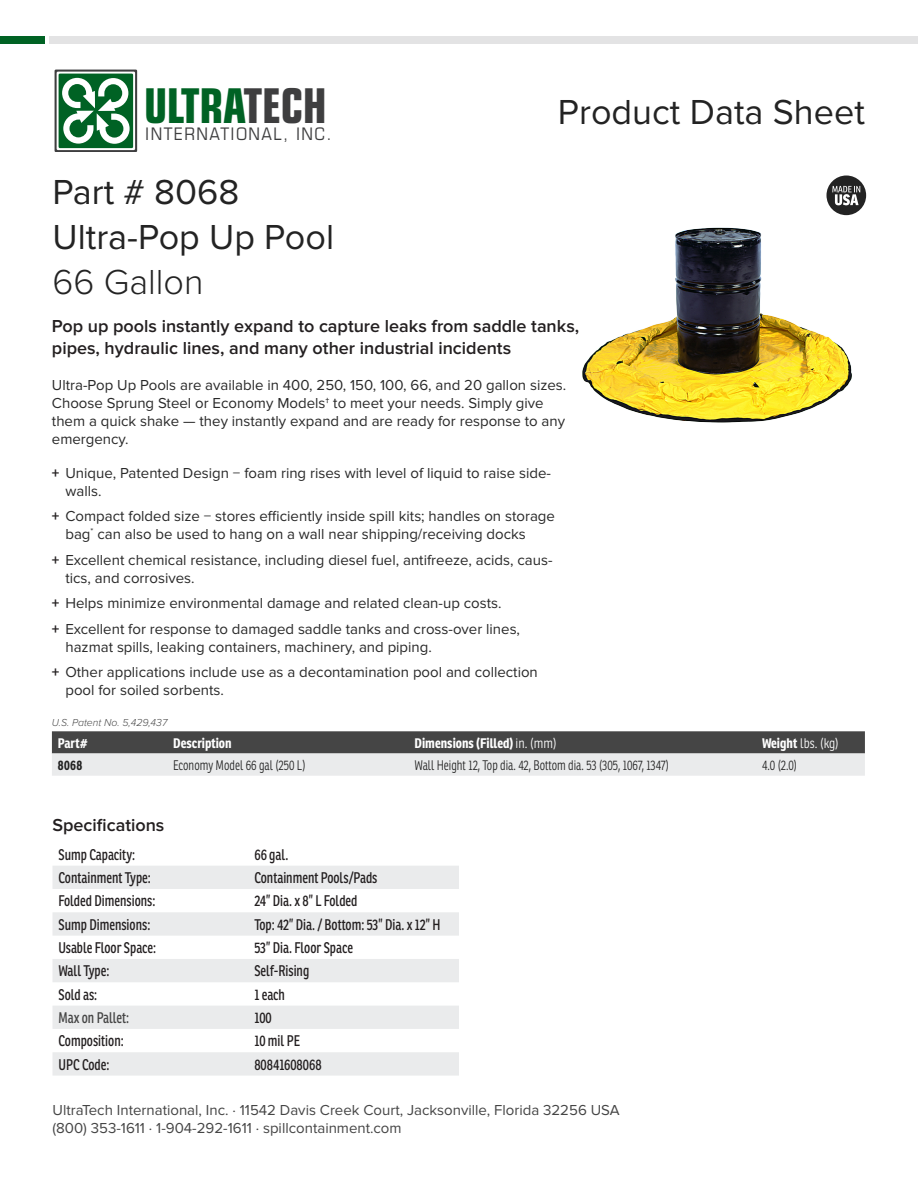
<style>
.page{position:relative;width:918px;height:1188px;background:#fff}
.page>*{position:absolute;margin:0;border:0;box-sizing:border-box;transform-origin:0 0}
.t1{font:700 condensed 48px "Eurostile";letter-spacing:-.005em;color:#006224;scale:.93 1}
.Product_Name{font:36px "Proxima Nova";color:#232323}
.Product_Name-2{font:300 36px "Proxima Nova";color:#232323}
.t2{font:600 18px/21.6px "Proxima Nova";color:#231f20}
.t3{font:condensed 17.25px "Eurostile";letter-spacing:.075em;color:#3e3e3f;scale:1.06 1}
.Bullets{font:15px/18px "Proxima Nova";color:#292929}
.Part_Numbers{font:15px "Ronnia Cond";color:#231f20;scale:.9 1}
.t4{font:15px/18px "Proxima Nova";color:#454545}
.Part_Numbers-2{font:15px "Ronnia Cond";color:#454545;scale:.9 1}
.t5{font:300 13.5px "Ronnia Cond";color:#232323;scale:.9 1}
.t6{font:700 13.5px "Ronnia Cond";color:#fff}
.t7{font:300 13.5px "Ronnia Cond";color:#fff}
.Part_Numbers-3{font:700 13.5px "Ronnia Cond";color:#232323;scale:.9 1}
.t8{font:italic 300 10.5px "Proxima Nova";color:#494949}
.s1{color:#3e3e3f}
.s2{font-weight:700;color:#231f20}
.s3{font-weight:300}
.s4{font-weight:700}
</style>
<div class="page">
<div style="left:49px;top:36px;width:869px;height:8px;background:#e3e3e4"></div>
<div style="left:0;top:36px;width:45px;height:8px;background:#006224"></div>
<div style="left:55px;top:70px;width:82px;height:82px;background:linear-gradient(to right,#4e4e4f,#4f4f50)"></div>
<svg style="left:57px;top:72px;width:78px;height:78px"></svg>
<div style="left:59px;top:74px;width:74px;height:74px;background:#006224"></div>
<svg style="left:62px;top:78px;width:68px;height:66px"></svg>
<svg style="left:52px;top:731px;width:813px;height:45px;background:#999a9a"></svg>
<img style="left:582px;top:215px;width:270px;height:208px">
<svg style="left:826px;top:176px;width:40px;height:39px"></svg>
<svg style="left:52px;top:866px;width:407px;height:210px;fill:#eaebec"></svg>
<p class="t1" style="left:144px;top:76px;width:198px">ULTRA<span class="s1">TECH</span></p>
<p class="t3" style="left:145px;top:123px;width:177px">INTERNATIONAL, INC.</p>
<p class="Product_Name" style="left:52px;top:171px;width:188px">Part # 8068</p>
<p class="Product_Name" style="left:52px;top:217px;width:283px">Ultra-Pop Up Pool</p>
<p class="Product_Name-2" style="left:52px;top:262px;width:153px">66 Gallon</p>
<p class="Product_Name" style="left:558px;top:91px;width:308px">Product Data Sheet</p>
<p class="t2" style="left:52px;top:316px;width:529px">Pop up pools instantly expand to capture leaks from saddle tanks, pipes, hydraulic lines, and many other industrial incidents</p>
<p class="Bullets" style="left:52px;top:376px;width:516px">Ultra-Pop Up Pools are available in 400, 250, 150, 100, 66, and 20 gallon sizes.<br>Choose Sprung Steel or Economy Models† to meet your needs. Simply give them a quick shake — they instantly expand and are ready for response to any emergency.</p>
<p class="Bullets" style="left:65px;top:464px;width:487px;text-indent:-14px"><span class="s2">+</span> Unique, Patented Design − foam ring rises with level of liquid to raise side&shy;walls.</p>
<p class="Bullets" style="left:65px;top:507px;width:491px;text-indent:-14px"><span class="s2">+</span> Compact folded size − stores efficiently inside spill kits; handles on storage bag<sup>*</sup> can also be used to hang on a wall near shipping/receiving docks</p>
<p class="Bullets" style="left:65px;top:551px;width:489px;text-indent:-14px"><span class="s2">+</span> Excellent chemical resistance, including diesel fuel, antifreeze, acids, caus&shy;tics, and corrosives.</p>
<p class="Bullets" style="left:52px;top:594px;width:451px"><span class="s2">+</span> Helps minimize environmental damage and related clean-up costs.</p>
<p class="Bullets" style="left:65px;top:620px;width:456px;text-indent:-14px"><span class="s2">+</span> Excellent for response to damaged saddle tanks and cross-over lines, hazmat spills, leaking containers, machinery, and piping.</p>
<p class="Bullets" style="left:65px;top:663px;width:474px;text-indent:-14px"><span class="s2">+</span> Other applications include use as a decontamination pool and collection pool for soiled sorbents.</p>
<p class="t8" style="left:52px;top:716px;width:117px">U.S. Patent No. 5,429,437</p>
<p class="t6" style="left:58px;top:734px;width:31px">Part#</p>
<p class="t6" style="left:173px;top:734px;width:60px">Description</p>
<p class="t6" style="left:415px;top:734px;width:143px">Dimensions (Filled) <span class="s3">in. (mm)</span></p>
<p class="t7" style="left:762px;top:735px;width:78px"><span class="s4">Weight</span> lbs. (kg)</p>
<p class="Part_Numbers-3" style="left:58px;top:756px;width:29px">8068</p>
<p class="t5" style="left:173px;top:757px;width:148px">Economy Model 66 gal (250 L)</p>
<p class="t5" style="left:415px;top:757px;width:284px">Wall Height 12, Top dia. 42, Bottom dia. 53 (305, 1067, 1347)</p>
<p class="t5" style="left:762px;top:757px;width:41px">4.0 (2.0)</p>
<p class="t2" style="left:52px;top:815px;width:113px">Specifications</p>
<p class="Part_Numbers" style="left:58px;top:845px;width:87px">Sump Capacity:</p>
<p class="Part_Numbers" style="left:254px;top:845px;width:39px">66 gal.</p>
<p class="Part_Numbers" style="left:58px;top:868px;width:104px">Containment Type:</p>
<p class="Part_Numbers" style="left:254px;top:868px;width:138px">Containment Pools/Pads</p>
<p class="Part_Numbers" style="left:58px;top:892px;width:109px">Folded Dimensions:</p>
<p class="Part_Numbers" style="left:254px;top:892px;width:116px">24” Dia. x 8” L Folded</p>
<p class="Part_Numbers" style="left:58px;top:915px;width:104px">Sump Dimensions:</p>
<p class="Part_Numbers" style="left:254px;top:915px;width:208px">Top: 42” Dia. / Bottom: 53” Dia. x 12” H</p>
<p class="Part_Numbers" style="left:58px;top:938px;width:110px">Usable Floor Space:</p>
<p class="Part_Numbers" style="left:254px;top:938px;width:111px">53” Dia. Floor Space</p>
<p class="Part_Numbers" style="left:58px;top:962px;width:58px">Wall Type:</p>
<p class="Part_Numbers" style="left:254px;top:962px;width:62px">Self-Rising</p>
<p class="Part_Numbers" style="left:58px;top:985px;width:45px">Sold as:</p>
<p class="Part_Numbers" style="left:254px;top:985px;width:36px">1 each</p>
<p class="Part_Numbers-2" style="left:58px;top:1008px;width:80px">Max on Pallet:</p>
<p class="Part_Numbers" style="left:254px;top:1008px;width:21px">100</p>
<p class="Part_Numbers" style="left:58px;top:1032px;width:74px">Composition:</p>
<p class="Part_Numbers" style="left:254px;top:1032px;width:52px">10 mil PE</p>
<p class="Part_Numbers" style="left:58px;top:1055px;width:58px">UPC Code:</p>
<p class="Part_Numbers" style="left:254px;top:1055px;width:76px">80841608068</p>
<p class="t4" style="left:52px;top:1101px;width:569px">UltraTech International, Inc. · 11542 Davis Creek Court, Jacksonville, Florida 32256 USA (800) 353-1611 · 1-904-292-1611 · spillcontainment.com</p>
</div>
